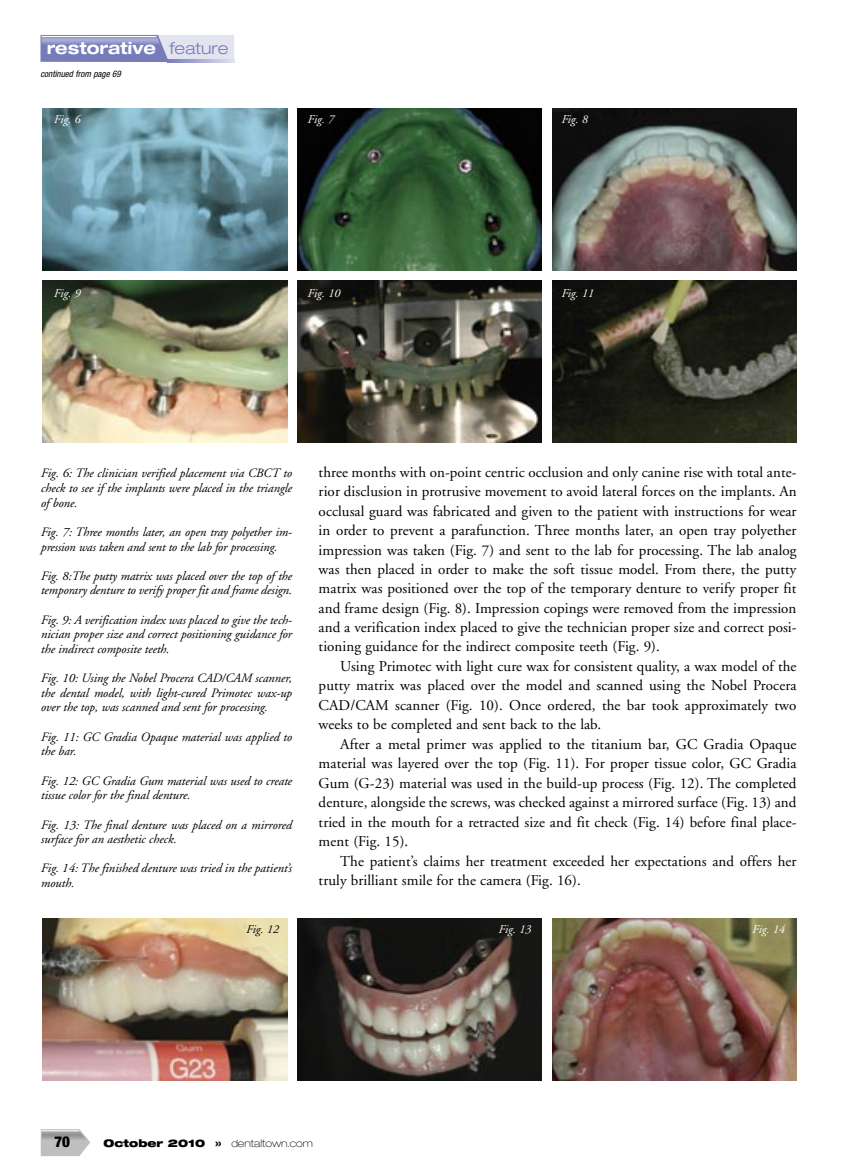
<style>
.page{position:relative;width:864px;height:1175px;background:#fff}
.page>*{position:absolute;margin:0;border:0;box-sizing:border-box;transform-origin:0 0}
.t1{font:700 expanded 16.5px "Helvetica Neue";color:#fff}
.t2{font:15px/19.4px "Adobe Garamond";letter-spacing:.005em;color:#000;text-align:justify}
.t3{font:900 condensed 15px "Helvetica Neue";color:#000}
.t4{font:italic 12.75px/14.7px "Adobe Garamond";letter-spacing:-.005em;color:#000}
.t5{font:italic 12px "Adobe Garamond";color:#fff}
.t6{font:italic 12px "Adobe Garamond";color:#000}
.t7{font:100 expanded 10.5px "Helvetica Neue";color:#000}
.t8{font:italic condensed 9px "Helvetica Neue";color:#000}
.s1{font-weight:300;color:#777bba}
.s2{font-weight:900}
</style>
<div class="page">
<svg style="left:40px;top:35px;width:194px;height:27px;background:#a9acd3"></svg>
<img style="left:41px;top:36px;width:120px;height:11px">
<img style="left:48px;top:42px;width:108px;height:5px">
<svg style="left:168px;top:59px;width:66px;height:3px"></svg>
<hr style="left:42px;top:36px;width:114px;height:1px;background:#fff">
<svg style="left:41px;top:1129px;width:49px;height:27px"></svg>
<img style="left:42px;top:1130px;width:46px;height:11px">
<hr style="left:41px;top:1130px;width:38px;height:1px;background:#fff">
<img style="left:43px;top:108px;width:244px;height:162px">
<img style="left:298px;top:108px;width:244px;height:162px">
<img style="left:552px;top:108px;width:244px;height:162px">
<img style="left:43px;top:280px;width:244px;height:163px">
<img style="left:298px;top:280px;width:244px;height:163px">
<img style="left:552px;top:280px;width:244px;height:163px">
<img style="left:43px;top:918px;width:244px;height:162px">
<img style="left:298px;top:918px;width:244px;height:162px">
<img style="left:552px;top:918px;width:244px;height:162px">
<p class="t1" style="left:47px;top:42px;width:183px">restorative <span class="s1">feature</span></p>
<p class="t8" style="left:40px;top:71px;width:84px">continued from page 69</p>
<p class="t5" style="left:54px;top:115px;width:28px">Fig. 6</p>
<p class="t5" style="left:307px;top:115px;width:28px">Fig. 7</p>
<p class="t5" style="left:561px;top:115px;width:28px">Fig. 8</p>
<p class="t5" style="left:54px;top:288px;width:28px">Fig. 9</p>
<p class="t5" style="left:307px;top:288px;width:34px">Fig. 10</p>
<p class="t5" style="left:561px;top:288px;width:34px">Fig. 11</p>
<p class="t4" style="left:40px;top:467px;width:253px;text-align:justify">Fig. 6: The clinician verified placement via CBCT to check to see if the implants were placed in the triangle of bone.</p>
<p class="t4" style="left:40px;top:525px;width:252px">Fig. 7: Three months later, an open tray polyether im&shy;pression was taken and sent to the lab for processing.</p>
<p class="t4" style="left:40px;top:569px;width:253px">Fig. 8:The putty matrix was placed over the top of the temporary denture to verify proper fit and frame design.</p>
<p class="t4" style="left:40px;top:613px;width:253px;text-align:justify">Fig. 9: A verification index was placed to give the tech&shy;nician proper size and correct positioning guidance for the indirect composite teeth.</p>
<p class="t4" style="left:40px;top:672px;width:253px;text-align:justify">Fig. 10: Using the Nobel Procera CAD/CAM scanner, the dental model, with light-cured Primotec wax-up over the top, was scanned and sent for processing.</p>
<p class="t4" style="left:40px;top:730px;width:253px">Fig. 11: GC Gradia Opaque material was applied to the bar.</p>
<p class="t4" style="left:40px;top:774px;width:253px">Fig. 12: GC Gradia Gum material was used to create tissue color for the final denture.</p>
<p class="t4" style="left:40px;top:818px;width:253px">Fig. 13: The final denture was placed on a mirrored surface for an aesthetic check.</p>
<p class="t4" style="left:40px;top:862px;width:253px">Fig. 14: The finished denture was tried in the patient’s mouth.</p>
<p class="t2" style="left:319px;top:464px;width:480px">three months with on-point centric occlusion and only canine rise with total ante&shy;rior disclusion in protrusive movement to avoid lateral forces on the implants. An occlusal guard was fabricated and given to the patient with instructions for wear in order to prevent a parafunction. Three months later, an open tray polyether impression was taken (Fig. 7) and sent to the lab for processing. The lab analog was then placed in order to make the soft tissue model. From there, the putty matrix was positioned over the top of the temporary denture to verify proper fit and frame design (Fig. 8). Impression copings were removed from the impression and a verification index placed to give the technician proper size and correct posi&shy;tioning guidance for the indirect composite teeth (Fig. 9).</p>
<p class="t2" style="left:319px;top:657px;width:479px;text-indent:22px">Using Primotec with light cure wax for consistent quality, a wax model of the putty matrix was placed over the model and scanned using the Nobel Procera CAD/CAM scanner (Fig. 10). Once ordered, the bar took approximately two weeks to be completed and sent back to the lab.</p>
<p class="t2" style="left:319px;top:735px;width:479px;text-indent:22px">After a metal primer was applied to the titanium bar, GC Gradia Opaque material was layered over the top (Fig. 11). For proper tissue color, GC Gradia Gum (G-23) material was used in the build-up process (Fig. 12). The completed denture, alongside the screws, was checked against a mirrored surface (Fig. 13) and tried in the mouth for a retracted size and fit check (Fig. 14) before final place&shy;ment (Fig. 15).</p>
<p class="t2" style="left:319px;top:852px;width:479px;text-indent:22px">The patient’s claims her treatment exceeded her expectations and offers her truly brilliant smile for the camera (Fig. 16).</p>
<p class="t6" style="left:246px;top:924px;width:34px">Fig. 12</p>
<p class="t5" style="left:498px;top:924px;width:34px">Fig. 13</p>
<p class="t5" style="left:752px;top:924px;width:34px">Fig. 14</p>
<p class="t3" style="left:54px;top:1136px;width:17px">70</p>
<p class="t7" style="left:104px;top:1139px;width:211px"><span class="s2">October 2010 »</span> dentaltown.com</p>
</div>
